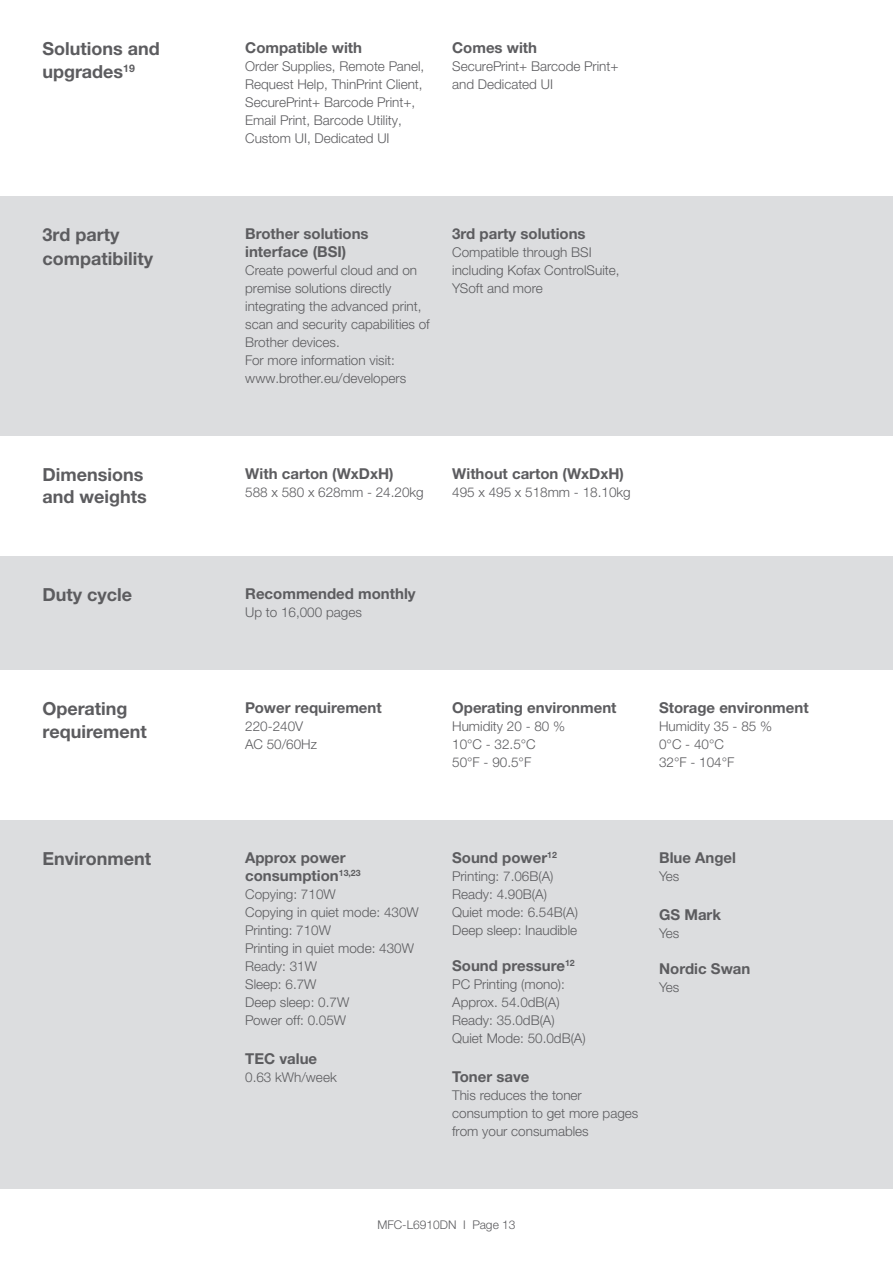
<style>
.page{position:relative;width:893px;height:1263px;background:#fff}
.page>*{position:absolute;margin:0;border:0;box-sizing:border-box;transform-origin:0 0}
.Body{font:700 18px/22.5px "Helvetica Neue LTW1 G";color:#5c5c5f}
.Body-2{font:700 15px/18px "Helvetica Neue LTW1 G";color:#5c5c5f}
.Body-3{font:300 13.5px/18px "Helvetica Neue LTW1 G";color:#5c5c5f}
.Body-4{font:300 12px "Helvetica Neue LTW1 G";color:#5c5c5f}
</style>
<div class="page">
<div style="left:0;top:557px;width:893px;height:113px;background:#dcdddf"></div>
<div style="left:0;top:196px;width:893px;height:240px;background:#dcdddf"></div>
<div style="left:0;top:820px;width:893px;height:369px;background:#dcdddf"></div>
<p class="Body" style="left:43px;top:38px;width:119px">Solutions and upgrades<sup>19</sup></p>
<p class="Body-2" style="left:245px;top:39px;width:118px">Compatible with</p>
<p class="Body-3" style="left:245px;top:57px;width:181px">Order Supplies, Remote Panel,<br>Request Help, ThinPrint Client,<br>SecurePrint+ Barcode Print+,<br>Email Print, Barcode Utility,<br>Custom UI, Dedicated UI</p>
<p class="Body-2" style="left:452px;top:39px;width:86px">Comes with</p>
<p class="Body-3" style="left:452px;top:57px;width:168px">SecurePrint+ Barcode Print+ and Dedicated UI</p>
<p class="Body" style="left:43px;top:223px;width:112px;line-height:24px">3rd party compatibility</p>
<p class="Body-2" style="left:245px;top:225px;width:125px">Brother solutions</p>
<p class="Body-2" style="left:245px;top:243px;width:103px">interface (BSI)</p>
<p class="Body-3" style="left:245px;top:261px;width:174px">Create powerful cloud and on</p>
<p class="Body-3" style="left:245px;top:279px;width:148px">premise solutions directly</p>
<p class="Body-3" style="left:245px;top:297px;width:178px">integrating the advanced print,</p>
<p class="Body-3" style="left:245px;top:315px;width:186px">scan and security capabilities of</p>
<p class="Body-3" style="left:245px;top:333px;width:96px">Brother devices.</p>
<p class="Body-3" style="left:245px;top:351px;width:151px">For more information visit:</p>
<p class="Body-3" style="left:245px;top:369px;width:163px">www.brother.eu/developers</p>
<p class="Body-2" style="left:452px;top:225px;width:135px">3rd party solutions</p>
<p class="Body-3" style="left:452px;top:243px;width:169px">Compatible through BSI including Kofax ControlSuite,<br>YSoft and more</p>
<p class="Body" style="left:43px;top:463px;width:106px">Dimensions and weights</p>
<p class="Body-2" style="left:245px;top:464px;width:150px">With carton (WxDxH)</p>
<p class="Body-3" style="left:245px;top:483px;width:180px">588 x 580 x 628mm - 24.20kg</p>
<p class="Body-2" style="left:452px;top:464px;width:173px">Without carton (WxDxH)</p>
<p class="Body-3" style="left:452px;top:483px;width:180px">495 x 495 x 518mm - 18.10kg</p>
<p class="Body" style="left:43px;top:583px;width:91px">Duty cycle</p>
<p class="Body-2" style="left:245px;top:585px;width:172px">Recommended monthly</p>
<p class="Body-3" style="left:245px;top:603px;width:118px">Up to 16,000 pages</p>
<p class="Body" style="left:43px;top:697px;width:106px">Operating requirement</p>
<p class="Body-2" style="left:245px;top:698px;width:138px">Power requirement</p>
<p class="Body-3" style="left:245px;top:717px;width:60px">220-240V</p>
<p class="Body-3" style="left:245px;top:735px;width:73px">AC 50/60Hz</p>
<p class="Body-2" style="left:452px;top:698px;width:166px">Operating environment</p>
<p class="Body-3" style="left:452px;top:717px;width:115px">Humidity 20 - 80 %</p>
<p class="Body-3" style="left:452px;top:735px;width:85px">10°C - 32.5°C</p>
<p class="Body-3" style="left:452px;top:753px;width:81px">50°F - 90.5°F</p>
<p class="Body-2" style="left:659px;top:698px;width:151px">Storage environment</p>
<p class="Body-3" style="left:659px;top:717px;width:115px">Humidity 35 - 85 %</p>
<p class="Body-3" style="left:659px;top:735px;width:66px">0°C - 40°C</p>
<p class="Body-3" style="left:659px;top:753px;width:77px">32°F - 104°F</p>
<p class="Body" style="left:43px;top:847px;width:110px">Environment</p>
<p class="Body-2" style="left:245px;top:848px;width:117px">Approx power consumption<sup>13,23</sup></p>
<p class="Body-3" style="left:245px;top:885px;width:92px">Copying: 710W</p>
<p class="Body-3" style="left:245px;top:903px;width:175px">Copying in quiet mode: 430W</p>
<p class="Body-3" style="left:245px;top:921px;width:87px">Printing: 710W</p>
<p class="Body-3" style="left:245px;top:939px;width:170px">Printing in quiet mode: 430W</p>
<p class="Body-3" style="left:245px;top:957px;width:73px">Ready: 31W</p>
<p class="Body-3" style="left:245px;top:975px;width:73px">Sleep: 6.7W</p>
<p class="Body-3" style="left:245px;top:993px;width:106px">Deep sleep: 0.7W</p>
<p class="Body-3" style="left:245px;top:1011px;width:102px">Power off: 0.05W</p>
<p class="Body-2" style="left:245px;top:1049px;width:73px">TEC value</p>
<p class="Body-3" style="left:245px;top:1068px;width:93px">0.63 kWh/week</p>
<p class="Body-2" style="left:452px;top:848px;width:106px">Sound power<sup>12</sup></p>
<p class="Body-3" style="left:452px;top:867px;width:103px">Printing: 7.06B(A)</p>
<p class="Body-3" style="left:452px;top:885px;width:96px">Ready: 4.90B(A)</p>
<p class="Body-3" style="left:452px;top:903px;width:127px">Quiet mode: 6.54B(A)</p>
<p class="Body-3" style="left:452px;top:921px;width:127px">Deep sleep: Inaudible</p>
<p class="Body-2" style="left:452px;top:956px;width:124px">Sound pressure<sup>12</sup></p>
<p class="Body-3" style="left:452px;top:975px;width:114px">PC Printing (mono):</p>
<p class="Body-3" style="left:452px;top:993px;width:109px">Approx. 54.0dB(A)</p>
<p class="Body-3" style="left:452px;top:1011px;width:104px">Ready: 35.0dB(A)</p>
<p class="Body-3" style="left:452px;top:1029px;width:135px">Quiet Mode: 50.0dB(A)</p>
<p class="Body-2" style="left:452px;top:1067px;width:79px">Toner save</p>
<p class="Body-3" style="left:452px;top:1086px;width:188px">This reduces the toner consumption to get more pages from your consumables</p>
<p class="Body-2" style="left:659px;top:848px;width:78px">Blue Angel</p>
<p class="Body-3" style="left:659px;top:867px;width:22px">Yes</p>
<p class="Body-2" style="left:659px;top:905px;width:63px">GS Mark</p>
<p class="Body-3" style="left:659px;top:924px;width:22px">Yes</p>
<p class="Body-2" style="left:659px;top:959px;width:93px">Nordic Swan</p>
<p class="Body-3" style="left:659px;top:978px;width:22px">Yes</p>
<p class="Body-4" style="left:377px;top:1217px;width:140px">MFC-L6910DN I Page 13</p>
</div>
